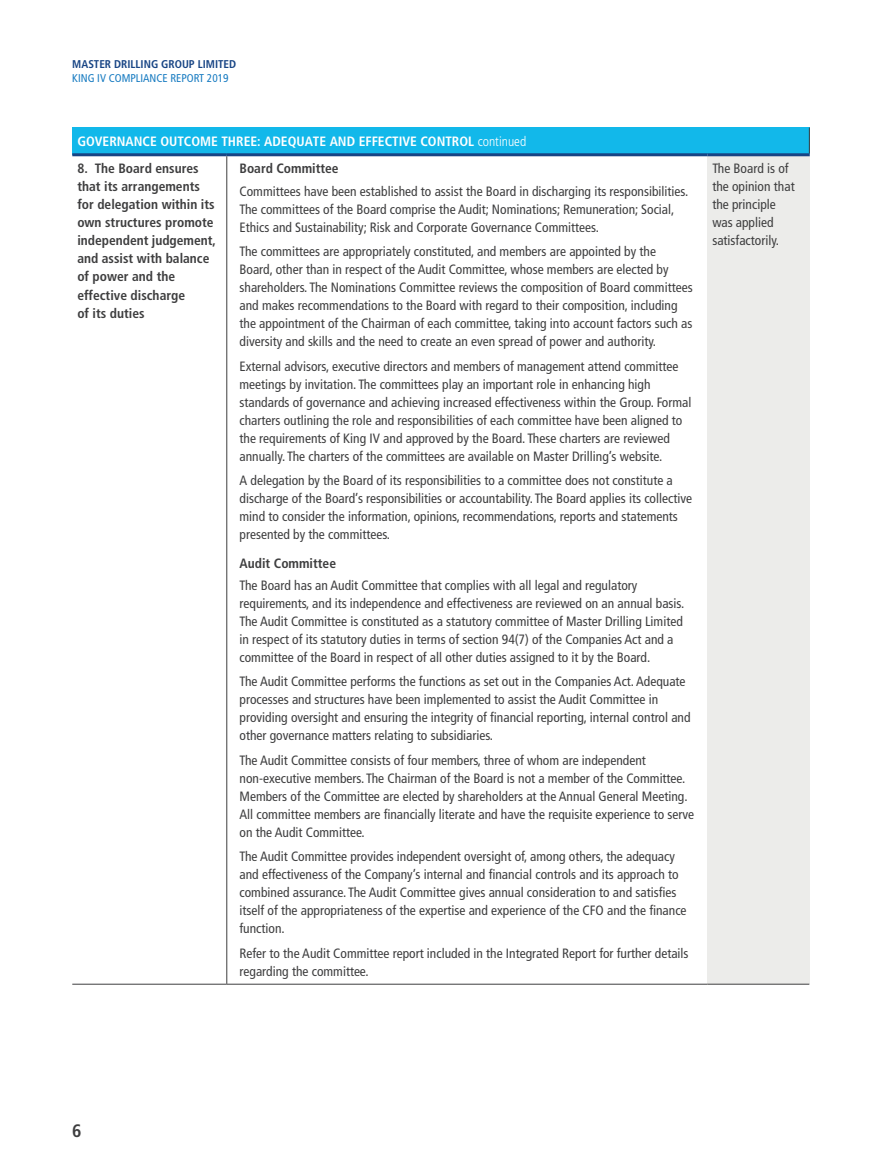
<style>
.page{position:relative;width:893px;height:1170px;background:#fff}
.page>*{position:absolute;margin:0;border:0;box-sizing:border-box;transform-origin:0 0}
.t1{font:700 condensed 18px "Frutiger LT Std";color:#3e3e3f}
._2019_body_9pt_aj{font:condensed 13.5px/18px "Frutiger LT Std";color:#3e3e3f}
._2019_body_9pt_aj-2{font:700 condensed 13.5px/18px "Frutiger LT Std";color:#3e3e3f}
._2019_body_9pt_aj-3{font:700 condensed 13.5px "Frutiger LT Std";color:#fff}
._2018_Body_bold{font:700 condensed 13.5px "Frutiger LT Std";color:#3e3e3f}
.t2{font:700 condensed 11.25px "Frutiger LT Std";color:#174484}
.t3{font:condensed 11.25px "Frutiger LT Std";color:#177bc1}
.s1{font-weight:300}
</style>
<div class="page">
<div style="left:72px;top:128px;width:737px;height:27px;background:#12b8ea"></div>
<div style="left:707px;top:155px;width:102px;height:829px;background:#ececea"></div>
<hr style="left:72px;top:153px;width:155px;height:3px;background:#174484">
<hr style="left:227px;top:153px;width:480px;height:3px;background:#174484">
<hr style="left:707px;top:153px;width:103px;height:3px;background:#174484">
<svg style="left:809px;top:128px;width:1px;height:25px"></svg>
<hr style="left:226px;top:156px;width:1px;height:827px;background:#3e3e3f">
<hr style="left:72px;top:983px;width:155px;height:1px;background:#3e3e3f">
<hr style="left:227px;top:983px;width:480px;height:1px;background:#3e3e3f">
<hr style="left:707px;top:983px;width:102px;height:1px;background:#3e3e3f">
<p class="t2" style="left:72px;top:57px;width:165px">MASTER DRILLING GROUP LIMITED</p>
<p class="t3" style="left:72px;top:71px;width:158px">KING IV COMPLIANCE REPORT 2019</p>
<p class="_2019_body_9pt_aj-3" style="left:77px;top:133px;width:450px">GOVERNANCE OUTCOME THREE: ADEQUATE AND EFFECTIVE CONTROL <span class="s1">continued</span></p>
<p class="_2019_body_9pt_aj-2" style="left:77px;top:160px;width:140px">8. The Board ensures that its arrangements for delegation within its own structures promote independent judgement, and assist with balance of power and the effective discharge<br>of its duties</p>
<p class="_2018_Body_bold" style="left:240px;top:161px;width:101px">Board Committee</p>
<p class="_2019_body_9pt_aj" style="left:240px;top:182px;width:450px">Committees have been established to assist the Board in discharging its responsibilities.<br>The committees of the Board comprise the Audit; Nominations; Remuneration; Social,<br>Ethics and Sustainability; Risk and Corporate Governance Committees.</p>
<p class="_2019_body_9pt_aj" style="left:240px;top:242px;width:455px">The committees are appropriately constituted, and members are appointed by the Board, other than in respect of the Audit Committee, whose members are elected by shareholders. The Nominations Committee reviews the composition of Board committees and makes recommendations to the Board with regard to their composition, including the appointment of the Chairman of each committee, taking into account factors such as diversity and skills and the need to create an even spread of power and authority.</p>
<p class="_2019_body_9pt_aj" style="left:240px;top:357px;width:453px">External advisors, executive directors and members of management attend committee meetings by invitation. The committees play an important role in enhancing high standards of governance and achieving increased effectiveness within the Group. Formal charters outlining the role and responsibilities of each committee have been aligned to the requirements of King IV and approved by the Board. These charters are reviewed annually. The charters of the committees are available on Master Drilling’s website.</p>
<p class="_2019_body_9pt_aj" style="left:240px;top:471px;width:454px">A delegation by the Board of its responsibilities to a committee does not constitute a discharge of the Board’s responsibilities or accountability. The Board applies its collective mind to consider the information, opinions, recommendations, reports and statements presented by the committees.</p>
<p class="_2018_Body_bold" style="left:240px;top:555px;width:98px">Audit Committee</p>
<p class="_2019_body_9pt_aj" style="left:240px;top:576px;width:446px">The Board has an Audit Committee that complies with all legal and regulatory requirements, and its independence and effectiveness are reviewed on an annual basis.<br>The Audit Committee is constituted as a statutory committee of Master Drilling Limited in respect of its statutory duties in terms of section 94(7) of the Companies Act and a committee of the Board in respect of all other duties assigned to it by the Board.</p>
<p class="_2019_body_9pt_aj" style="left:240px;top:672px;width:453px">The Audit Committee performs the functions as set out in the Companies Act. Adequate processes and structures have been implemented to assist the Audit Committee in providing oversight and ensuring the integrity of financial reporting, internal control and other governance matters relating to subsidiaries.</p>
<p class="_2019_body_9pt_aj" style="left:240px;top:751px;width:456px">The Audit Committee consists of four members, three of whom are independent non-executive members. The Chairman of the Board is not a member of the Committee.<br>Members of the Committee are elected by shareholders at the Annual General Meeting.<br>All committee members are financially literate and have the requisite experience to serve on the Audit Committee.</p>
<p class="_2019_body_9pt_aj" style="left:240px;top:847px;width:449px">The Audit Committee provides independent oversight of, among others, the adequacy and effectiveness of the Company’s internal and financial controls and its approach to combined assurance. The Audit Committee gives annual consideration to and satisfies itself of the appropriateness of the expertise and experience of the CFO and the finance function.</p>
<p class="_2019_body_9pt_aj" style="left:240px;top:944px;width:451px">Refer to the Audit Committee report included in the Integrated Report for further details regarding the committee.</p>
<p class="_2019_body_9pt_aj" style="left:712px;top:160px;width:84px">The Board is of the opinion that the principle was applied satisfactorily.</p>
<h1 class="t1" style="left:72px;top:1119px;width:11px">6</h1>
</div>
